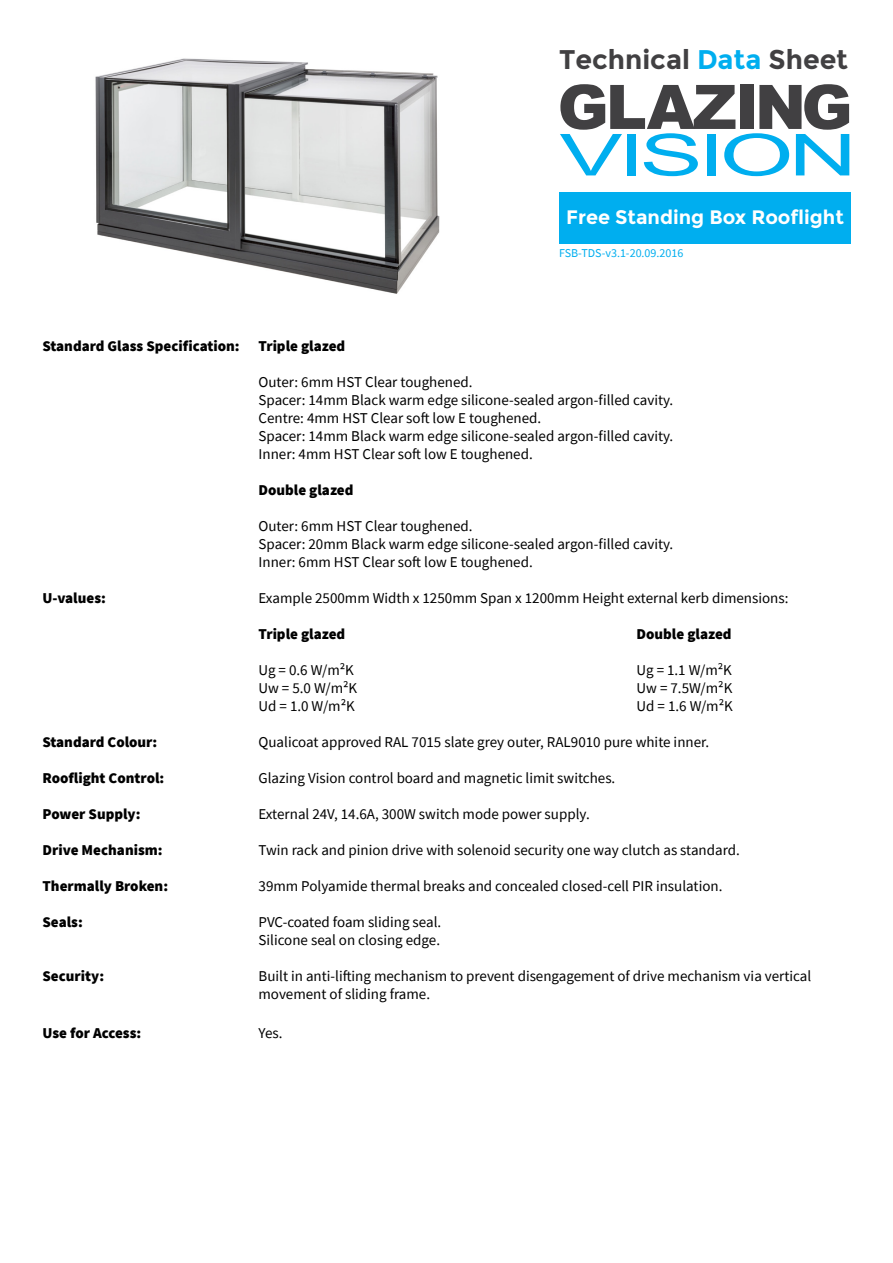
<style>
.page{position:relative;width:893px;height:1263px;background:#fff}
.page>*{position:absolute;margin:0;border:0;box-sizing:border-box;transform-origin:0 0}
.t1{font:700 27px "Montserrat";color:#414042}
.t2{font:700 19.5px "Montserrat";color:#fff}
.t3{font:15px/18px "Source Sans Pro";color:#000}
.t4{font:900 15px "Source Sans Pro";color:#000}
.t5{font:12px "Source Sans Pro";color:#00aeef}
.s1{color:#00aeef}
</style>
<div class="page">
<svg style="left:560px;top:84px;width:289px;height:92px"></svg>
<div style="left:559px;top:192px;width:291px;height:52px;background:#00aeef"></div>
<img style="left:95px;top:58px;width:345px;height:236px">
<h1 class="t1" style="left:559px;top:43px;width:291px">Technical <span class="s1">Data</span> Sheet</h1>
<h2 class="t2" style="left:566px;top:205px;width:279px">Free Standing Box Rooflight</h2>
<p class="t5" style="left:559px;top:245px;width:126px">FSB-TDS-v3.1-20.09.2016</p>
<p class="t4" style="left:43px;top:335px;width:199px">Standard Glass Specification:</p>
<p class="t4" style="left:259px;top:335px;width:88px">Triple glazed</p>
<p class="t3" style="left:259px;top:372px;width:416px">Outer: 6mm HST Clear toughened.<br>Spacer: 14mm Black warm edge silicone-sealed argon-filled cavity.<br>Centre: 4mm HST Clear soft low E toughened.<br>Spacer: 14mm Black warm edge silicone-sealed argon-filled cavity.<br>Inner: 4mm HST Clear soft low E toughened.</p>
<p class="t4" style="left:259px;top:479px;width:97px">Double glazed</p>
<p class="t3" style="left:259px;top:516px;width:416px">Outer: 6mm HST Clear toughened.<br>Spacer: 20mm Black warm edge silicone-sealed argon-filled cavity.<br>Inner: 6mm HST Clear soft low E toughened.</p>
<p class="t4" style="left:43px;top:587px;width:65px">U-values:</p>
<p class="t3" style="left:259px;top:588px;width:531px">Example 2500mm Width x 1250mm Span x 1200mm Height external kerb dimensions:</p>
<p class="t4" style="left:259px;top:623px;width:88px">Triple glazed</p>
<p class="t4" style="left:637px;top:623px;width:97px">Double glazed</p>
<p class="t3" style="left:259px;top:660px;width:97px">Ug = 0.6 W/m²K</p>
<p class="t3" style="left:637px;top:660px;width:97px">Ug = 1.1 W/m²K</p>
<p class="t3" style="left:259px;top:678px;width:100px">Uw = 5.0 W/m²K</p>
<p class="t3" style="left:637px;top:678px;width:97px">Uw = 7.5W/m²K</p>
<p class="t3" style="left:259px;top:696px;width:98px">Ud = 1.0 W/m²K</p>
<p class="t3" style="left:637px;top:696px;width:98px">Ud = 1.6 W/m²K</p>
<p class="t4" style="left:43px;top:731px;width:116px">Standard Colour:</p>
<p class="t3" style="left:259px;top:732px;width:452px">Qualicoat approved RAL 7015 slate grey outer, RAL9010 pure white inner.</p>
<p class="t4" style="left:43px;top:767px;width:123px">Rooflight Control:</p>
<p class="t3" style="left:259px;top:768px;width:358px">Glazing Vision control board and magnetic limit switches.</p>
<p class="t4" style="left:43px;top:803px;width:99px">Power Supply:</p>
<p class="t3" style="left:259px;top:804px;width:333px">External 24V, 14.6A, 300W switch mode power supply.</p>
<p class="t4" style="left:43px;top:839px;width:122px">Drive Mechanism:</p>
<p class="t3" style="left:259px;top:840px;width:483px">Twin rack and pinion drive with solenoid security one way clutch as standard.</p>
<p class="t4" style="left:43px;top:875px;width:127px">Thermally Broken:</p>
<p class="t3" style="left:259px;top:876px;width:465px">39mm Polyamide thermal breaks and concealed closed-cell PIR insulation.</p>
<p class="t4" style="left:43px;top:911px;width:42px">Seals:</p>
<p class="t3" style="left:259px;top:912px;width:184px">PVC-coated foam sliding seal.<br>Silicone seal on closing edge.</p>
<p class="t4" style="left:43px;top:965px;width:63px">Security:</p>
<p class="t3" style="left:259px;top:966px;width:554px">Built in anti-lifting mechanism to prevent disengagement of drive mechanism via vertical movement of sliding frame.</p>
<p class="t4" style="left:43px;top:1023px;width:100px">Use for Access:</p>
<p class="t3" style="left:259px;top:1024px;width:25px">Yes.</p>
</div>
